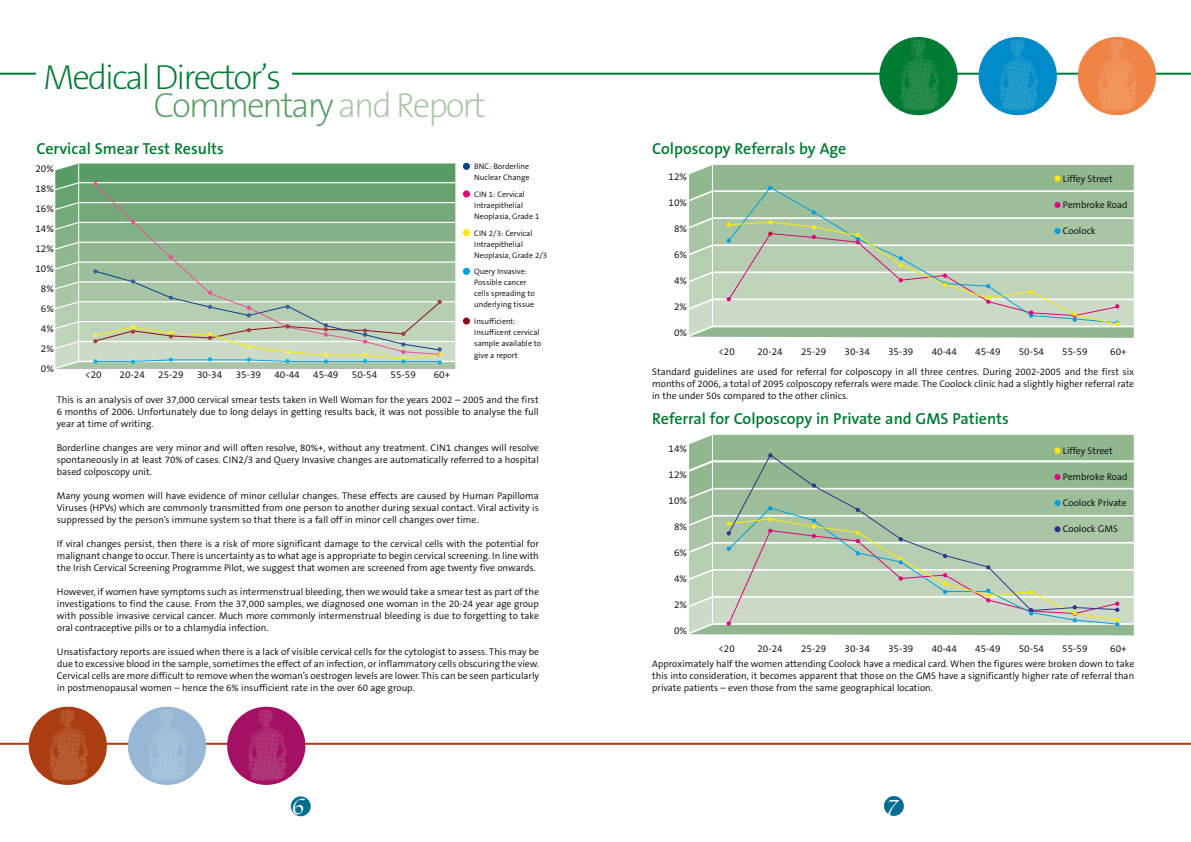
<style>
.page{position:relative;width:1191px;height:842px;background:#fff}
.page>*{position:absolute;margin:0;border:0;box-sizing:border-box;transform-origin:0 0}
.t1{font:200 35px/28.6px "The Sans B2";letter-spacing:-.06em;color:#007b34}
.t2{font:24px "Apple Chancery";color:#fff}
.t3{font:600 16px "The Sans B6";color:#007b34}
.t4{font:300 10px/20px "The Sans B4";color:#000;text-align:center}
.t5{font:300 9.7px/12px "The Sans B4";color:#000;text-align:justify}
.t6{font:300 8px/11px "The Sans B4";color:#000}
.s1{color:#599c66}
.s2{color:#aac5a6}
</style>
<div class="page">
<hr style="left:0;top:73px;width:1191px;height:2px;background:#007b34">
<hr style="left:0;top:743px;width:1191px;height:2px;background:#aa3e12">
<div style="left:29px;top:707px;width:78px;height:78px;background:#aa3e12;border-radius:50%"></div>
<img style="left:28px;top:706px;width:67px;height:78px">
<div style="left:128px;top:707px;width:78px;height:78px;background:#98b7d4;border-radius:50%"></div>
<img style="left:128px;top:706px;width:66px;height:78px">
<div style="left:227px;top:707px;width:78px;height:78px;background:#a51064;border-radius:50%"></div>
<img style="left:227px;top:706px;width:66px;height:78px">
<div style="left:291px;top:796px;width:20px;height:20px;background:#006e92;border-radius:50%"></div>
<div style="left:36px;top:66px;width:255px;height:14px;background:#fff"></div>
<div style="left:879px;top:37px;width:78px;height:78px;background:#007b34;border-radius:50%"></div>
<img style="left:879px;top:37px;width:66px;height:78px">
<div style="left:978px;top:37px;width:78px;height:78px;background:#008ac9;border-radius:50%"></div>
<img style="left:978px;top:37px;width:66px;height:78px">
<div style="left:1077px;top:37px;width:79px;height:78px;background:#ef8446;border-radius:50%"></div>
<img style="left:1077px;top:37px;width:66px;height:78px">
<div style="left:884px;top:796px;width:20px;height:20px;background:#006e92;border-radius:50%"></div>
<div style="left:463px;top:163px;width:7px;height:7px;background:#004588;border-radius:50%"></div>
<div style="left:463px;top:190px;width:7px;height:8px;background:#e2007a;border-radius:50%"></div>
<div style="left:463px;top:229px;width:7px;height:7px;background:#ffec00;border-radius:50%"></div>
<div style="left:463px;top:268px;width:7px;height:7px;background:#009ee0;border-radius:50%"></div>
<div style="left:463px;top:317px;width:7px;height:8px;background:#8b0e13;border-radius:50%"></div>
<svg style="left:55px;top:163px;width:400px;height:206px;background:#9cbd9c"></svg>
<svg style="left:689px;top:165px;width:444px;height:173px;background:#b1c9ad"></svg>
<svg style="left:689px;top:435px;width:444px;height:200px;background:#adc6aa"></svg>
<h1 class="t1" style="left:153px;top:64px;width:334px;text-indent:-110px">Medical Director’s<br><span class="s1">Commentary</span> <span class="s2">and Report</span></h1>
<h3 class="t3" style="left:36px;top:140px;width:189px">Cervical Smear Test Results</h3>
<p class="t4" style="left:35px;top:159px;width:20px">20%<br>18%<br>16%<br>14%<br>12%<br>10%<br>8%<br>6%<br>4%<br>2%<br>0%</p>
<p class="t4" style="left:85px;top:365px;width:18px">&lt;20</p>
<p class="t4" style="left:120px;top:365px;width:27px">20-24</p>
<p class="t4" style="left:158px;top:365px;width:27px">25-29</p>
<p class="t4" style="left:197px;top:365px;width:27px">30-34</p>
<p class="t4" style="left:236px;top:365px;width:27px">35-39</p>
<p class="t4" style="left:274px;top:365px;width:27px">40-44</p>
<p class="t4" style="left:313px;top:365px;width:27px">45-49</p>
<p class="t4" style="left:352px;top:365px;width:27px">50-54</p>
<p class="t4" style="left:390px;top:365px;width:27px">55-59</p>
<p class="t4" style="left:434px;top:365px;width:18px">60+</p>
<p class="t6" style="left:474px;top:161px;width:57px">BNC: Borderline<br>Nuclear Change</p>
<p class="t6" style="left:474px;top:189px;width:67px">CIN 1: Cervical<br>Intraepithelial<br>Neoplasia, Grade 1</p>
<p class="t6" style="left:474px;top:228px;width:74px">CIN 2/3: Cervical<br>Intraepithelial<br>Neoplasia, Grade 2/3</p>
<p class="t6" style="left:474px;top:266px;width:62px">Query Invasive:<br>Possible cancer cells spreading to underlying tissue</p>
<p class="t6" style="left:474px;top:316px;width:69px">Insufficient:<br>Insufficent cervical sample available to</p>
<p class="t6" style="left:474px;top:350px;width:45px">give a report</p>
<p class="t5" style="left:57px;top:394px;width:483px">This is an analysis of over 37,000 cervical smear tests taken in Well Woman for the years 2002 – 2005 and the first 6 months of 2006. Unfortunately due to long delays in getting results back, it was not possible to analyse the full year at time of writing.</p>
<p class="t5" style="left:57px;top:442px;width:483px">Borderline changes are very minor and will often resolve, 80%+, without any treatment. CIN1 changes will resolve spontaneously in at least 70% of cases. CIN2/3 and Query Invasive changes are automatically referred to a hospital based colposcopy unit.</p>
<p class="t5" style="left:57px;top:490px;width:483px">Many young women will have evidence of minor cellular changes. These effects are caused by Human Papilloma Viruses (HPVs) which are commonly transmitted from one person to another during sexual contact. Viral activity is suppressed by the person’s immune system so that there is a fall off in minor cell changes over time.</p>
<p class="t5" style="left:57px;top:538px;width:483px">If viral changes persist, then there is a risk of more significant damage to the cervical cells with the potential for malignant change to occur. There is uncertainty as to what age is appropriate to begin cervical screening. In line with the Irish Cervical Screening Programme Pilot, we suggest that women are screened from age twenty five onwards.</p>
<p class="t5" style="left:57px;top:586px;width:483px">However, if women have symptoms such as intermenstrual bleeding, then we would take a smear test as part of the investigations to find the cause. From the 37,000 samples, we diagnosed one woman in the 20-24 year age group with possible invasive cervical cancer. Much more commonly intermenstrual bleeding is due to forgetting to take oral contraceptive pills or to a chlamydia infection.</p>
<p class="t5" style="left:57px;top:646px;width:483px">Unsatisfactory reports are issued when there is a lack of visible cervical cells for the cytologist to assess. This may be due to excessive blood in the sample, sometimes the effect of an infection, or inflammatory cells obscuring the view.<br>Cervical cells are more difficult to remove when the woman’s oestrogen levels are lower. This can be seen particularly in postmenopausal women – hence the 6% insufficient rate in the over 60 age group.</p>
<h3 class="t3" style="left:652px;top:140px;width:195px">Colposcopy Referrals by Age</h3>
<p class="t4" style="left:668px;top:167px;width:20px">12%</p>
<p class="t4" style="left:668px;top:193px;width:20px">10%</p>
<p class="t4" style="left:674px;top:219px;width:14px">8%</p>
<p class="t4" style="left:674px;top:245px;width:14px">6%</p>
<p class="t4" style="left:674px;top:271px;width:14px">4%</p>
<p class="t4" style="left:674px;top:297px;width:14px">2%</p>
<p class="t4" style="left:674px;top:323px;width:14px">0%</p>
<p class="t5" style="left:1063px;top:173px;width:51px">Liffey Street</p>
<p class="t5" style="left:1063px;top:199px;width:66px">Pembroke Road</p>
<p class="t5" style="left:1063px;top:225px;width:34px">Coolock</p>
<p class="t4" style="left:718px;top:342px;width:18px">&lt;20</p>
<p class="t4" style="left:757px;top:342px;width:27px">20-24</p>
<p class="t4" style="left:801px;top:342px;width:27px">25-29</p>
<p class="t4" style="left:844px;top:342px;width:27px">30-34</p>
<p class="t4" style="left:888px;top:342px;width:27px">35-39</p>
<p class="t4" style="left:931px;top:342px;width:27px">40-44</p>
<p class="t4" style="left:975px;top:342px;width:27px">45-49</p>
<p class="t4" style="left:1018px;top:342px;width:27px">50-54</p>
<p class="t4" style="left:1062px;top:342px;width:27px">55-59</p>
<p class="t4" style="left:1110px;top:342px;width:18px">60+</p>
<p class="t5" style="left:652px;top:366px;width:483px">Standard guidelines are used for referral for colposcopy in all three centres. During 2002-2005 and the first six months of 2006, a total of 2095 colposcopy referrals were made. The Coolock clinic had a slightly higher referral rate in the under 50s compared to the other clinics.</p>
<h3 class="t3" style="left:652px;top:410px;width:358px">Referral for Colposcopy in Private and GMS Patients</h3>
<p class="t4" style="left:668px;top:439px;width:20px">14%</p>
<p class="t4" style="left:668px;top:465px;width:20px">12%</p>
<p class="t4" style="left:668px;top:491px;width:20px">10%</p>
<p class="t4" style="left:674px;top:517px;width:14px">8%</p>
<p class="t4" style="left:674px;top:543px;width:14px">6%</p>
<p class="t4" style="left:674px;top:569px;width:14px">4%</p>
<p class="t4" style="left:674px;top:595px;width:14px">2%</p>
<p class="t4" style="left:674px;top:621px;width:14px">0%</p>
<p class="t5" style="left:1063px;top:445px;width:51px">Liffey Street</p>
<p class="t5" style="left:1063px;top:471px;width:66px">Pembroke Road</p>
<p class="t5" style="left:1063px;top:497px;width:65px">Coolock Private</p>
<p class="t5" style="left:1063px;top:523px;width:57px">Coolock GMS</p>
<p class="t4" style="left:718px;top:639px;width:18px">&lt;20</p>
<p class="t4" style="left:757px;top:639px;width:27px">20-24</p>
<p class="t4" style="left:801px;top:639px;width:27px">25-29</p>
<p class="t4" style="left:844px;top:639px;width:27px">30-34</p>
<p class="t4" style="left:888px;top:639px;width:27px">35-39</p>
<p class="t4" style="left:931px;top:639px;width:27px">40-44</p>
<p class="t4" style="left:975px;top:639px;width:27px">45-49</p>
<p class="t4" style="left:1018px;top:639px;width:27px">50-54</p>
<p class="t4" style="left:1062px;top:639px;width:27px">55-59</p>
<p class="t4" style="left:1110px;top:639px;width:18px">60+</p>
<p class="t5" style="left:652px;top:658px;width:483px">Approximately half the women attending Coolock have a medical card. When the figures were broken down to take this into consideration, it becomes apparent that those on the GMS have a significantly higher rate of referral than private patients – even those from the same geographical location.</p>
<h2 class="t2" style="left:291px;top:787px;width:15px">6</h2>
<h2 class="t2" style="left:886px;top:785px;width:14px">7</h2>
</div>
